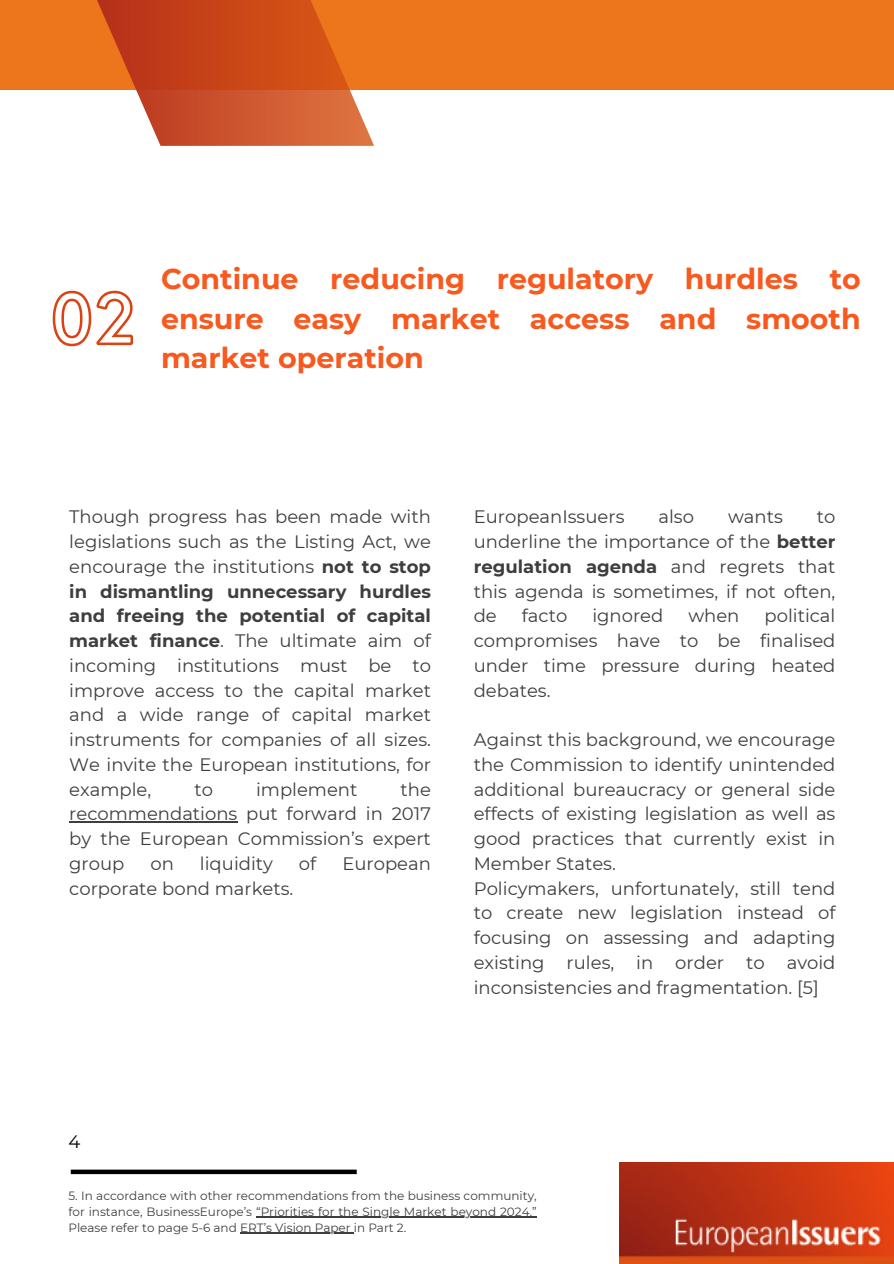
<style>
.page{position:relative;width:894px;height:1264px;background:#fff}
.page>*{position:absolute;margin:0;border:0;box-sizing:border-box;transform-origin:0 0}
.t1{font:700 28.5px/39.3px "Montserrat";color:#f7591f;text-align:justify}
.t2{font:18px/24.8px "Montserrat";color:#3e3e3e;text-align:justify}
.t3{font:18px "Montserrat";color:#000}
.t4{font:12px/16px "Montserrat";color:#3e3e3e;text-align:justify}
.s1{font-weight:700}
</style>
<div class="page">
<div style="left:0;top:0;width:893px;height:89px;background:#ed751c"></div>
<svg style="left:89px;top:0;width:285px;height:146px"></svg>
<img style="left:619px;top:1162px;width:273px;height:101px">
<svg style="left:52px;top:290px;width:81px;height:57px"></svg>
<hr style="left:69px;top:821px;width:168px;height:1px;background:#3e3e3e">
<hr style="left:256px;top:1216px;width:280px;height:1px;background:#3e3e3e">
<hr style="left:240px;top:1232px;width:114px;height:1px;background:#3e3e3e">
<div style="left:71px;top:1169px;width:285px;height:5px;background:#000"></div>
<h2 class="t1" style="left:161px;top:259px;width:701px">Continue reducing regulatory hurdles to ensure easy market access and smooth market operation</h2>
<h2 class="t2" style="left:69px;top:504px;width:363px">Though progress has been made with legislations such as the Listing Act, we encourage the institutions <span class="s1">not to stop in dismantling unnecessary hurdles and freeing the potential of capital market finance</span>. The ultimate aim of incoming institutions must be to improve access to the capital market and a wide range of capital market instruments for companies of all sizes.<br>We invite the European institutions, for example,</h2>
<h2 class="t2" style="left:69px;top:776px;width:363px;text-indent:331px">the recommendations put forward in 2017 by the European Commission’s expert group</h2>
<h2 class="t2" style="left:194px;top:776px;width:20px">to</h2>
<h2 class="t2" style="left:256px;top:776px;width:103px">implement</h2>
<h2 class="t2" style="left:150px;top:851px;width:25px">on</h2>
<h2 class="t2" style="left:200px;top:851px;width:74px">liquidity</h2>
<h2 class="t2" style="left:299px;top:851px;width:19px">of</h2>
<h2 class="t2" style="left:342px;top:851px;width:90px">European</h2>
<h2 class="t2" style="left:69px;top:875px;width:226px">corporate bond markets.</h2>
<h2 class="t2" style="left:473px;top:504px;width:152px">EuropeanIssuers</h2>
<h2 class="t2" style="left:658px;top:504px;width:37px">also</h2>
<h2 class="t2" style="left:727px;top:504px;width:56px">wants</h2>
<h2 class="t2" style="left:473px;top:504px;width:363px;text-indent:343px">to underline the importance of the <span class="s1">better regulation agenda</span> and regrets that this agenda is sometimes, if not often, de</h2>
<h2 class="t2" style="left:521px;top:603px;width:47px">facto</h2>
<h2 class="t2" style="left:592px;top:603px;width:72px">ignored</h2>
<h2 class="t2" style="left:688px;top:603px;width:53px">when</h2>
<h2 class="t2" style="left:473px;top:603px;width:363px;text-indent:290px">political compromises have to be finalised under time pressure during heated debates.</h2>
<p class="t2" style="left:473px;top:727px;width:363px;text-align:left">Against this background, we encourage the Commission to identify unintended additional bureaucracy or general side effects of existing legislation as well as good practices that currently exist in Member States.<br>Policymakers, unfortunately, still tend to create new legislation instead of focusing on assessing and adapting existing rules, in order to avoid inconsistencies and fragmentation. [5]</p>
<p class="t3" style="left:68px;top:1130px;width:13px">4</p>
<p class="t4" style="left:68px;top:1187px;width:469px">5. In accordance with other recommendations from the business community, for instance, BusinessEurope’s “Priorities for the Single Market beyond 2024.” Please refer to page 5-6 and ERT’s Vision Paper in Part 2.</p>
</div>
